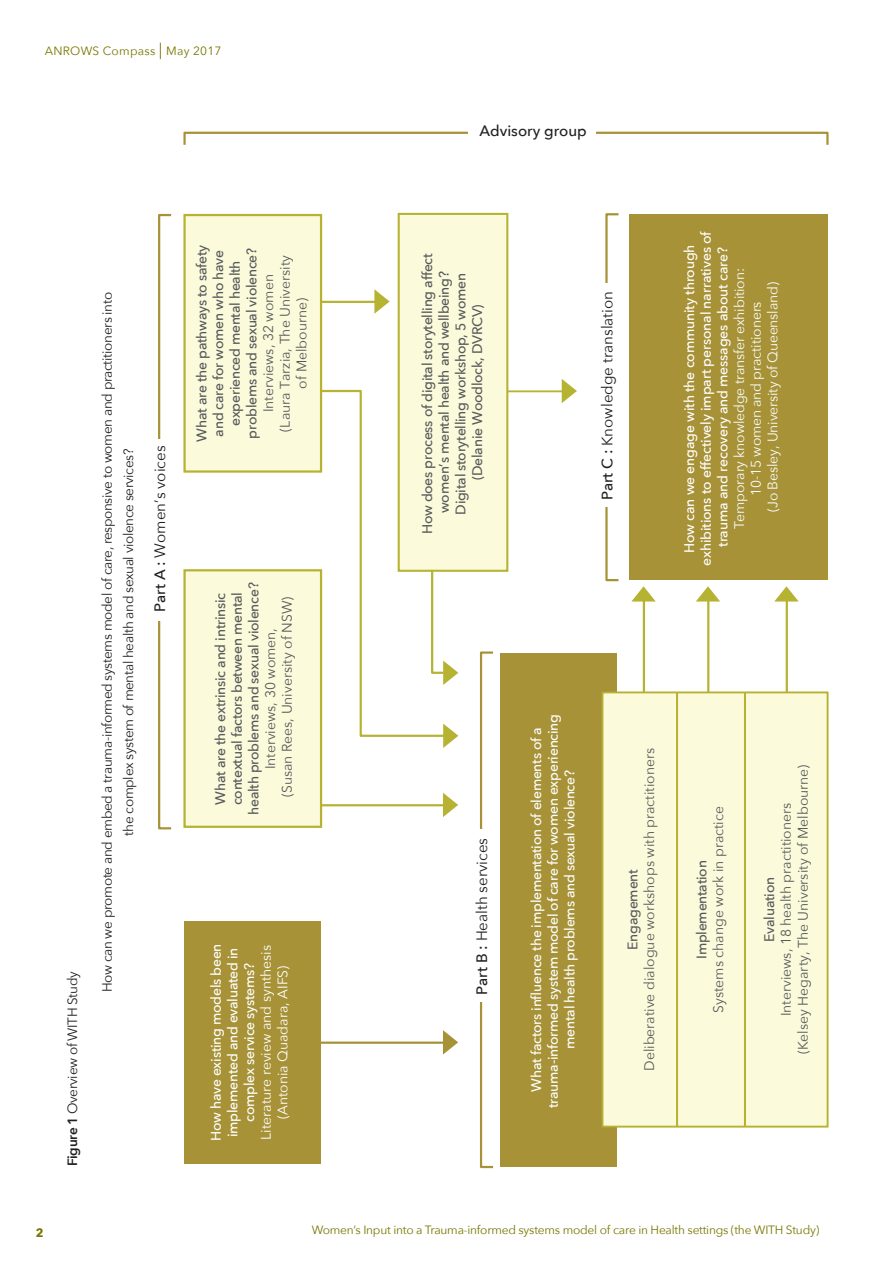
<style>
.page{position:relative;width:893px;height:1263px;background:#fff}
.page>*{position:absolute;margin:0;border:0;box-sizing:border-box;transform-origin:0 0}
.t1{font:15.15px "Avenir Next";color:#211e1e}
.t2{font:500 15.15px "Avenir Next";color:#211e1e}
.t3{font:500 13.95px/16.6px "Avenir Next";letter-spacing:-.015em;color:#58595b;text-align:center}
.t4{font:500 13.95px/16.6px "Avenir Next";letter-spacing:-.01em;color:#fff;text-align:center}
.t5{font:13.95px/16.6px "Avenir Next";color:#595a5c;text-align:center}
.t6{font:500 13.95px/16.6px "Avenir Next";letter-spacing:-.015em;color:#fdfefe;text-align:center}
.TABLE_HEAD{font:13.5px "Avenir Next";letter-spacing:-.025em;color:#231f20}
.t7{font:12px "Avenir Next";letter-spacing:-.02em;color:#797701}
.t8{font:12px "Avenir Next";letter-spacing:.02em;color:#797701}
.t9{font:700 12px "Avenir Next";color:#797701}
.s1{font-size:16.5px}
.s2{font-weight:600}
.s3{font-weight:500}
.s4{font-weight:400}
.s5{font-weight:400;color:#f9fcfe}
</style>
<div class="page">
<div style="left:185px;top:922px;width:136px;height:242px;background:#a79237"></div>
<div style="left:185px;top:570px;width:136px;height:257px;background:#fbfadb"></div>
<div style="left:183px;top:569px;width:139px;height:259px;border:2px solid #b6b333"></div>
<div style="left:399px;top:214px;width:108px;height:357px;background:#fbfadb"></div>
<div style="left:398px;top:213px;width:110px;height:359px;border:2px solid #b6b333"></div>
<div style="left:629px;top:214px;width:198px;height:366px;background:#a79237"></div>
<hr style="left:321px;top:1041px;width:130px;height:3px;background:#a79237">
<svg style="left:443px;top:1030px;width:15px;height:24px"></svg>
<div style="left:185px;top:215px;width:136px;height:256px;background:#fbfadb"></div>
<div style="left:183px;top:214px;width:139px;height:259px;border:2px solid #b6b333"></div>
<hr style="left:321px;top:804px;width:130px;height:2px;background:#b6b333">
<svg style="left:443px;top:793px;width:15px;height:24px"></svg>
<hr style="left:508px;top:390px;width:61px;height:2px;background:#b6b333">
<svg style="left:562px;top:379px;width:15px;height:24px"></svg>
<hr style="left:321px;top:301px;width:61px;height:2px;background:#b6b333">
<svg style="left:374px;top:289px;width:16px;height:25px"></svg>
<div style="left:501px;top:653px;width:116px;height:513px;background:#a79237"></div>
<hr style="left:643px;top:594px;width:2px;height:98px;background:#b6b333">
<svg style="left:632px;top:586px;width:24px;height:15px"></svg>
<hr style="left:707px;top:594px;width:2px;height:98px;background:#b6b333">
<svg style="left:696px;top:586px;width:24px;height:15px"></svg>
<hr style="left:786px;top:594px;width:2px;height:98px;background:#b6b333">
<svg style="left:774px;top:586px;width:24px;height:15px"></svg>
<svg style="left:319px;top:389px;width:139px;height:359px"></svg>
<div style="left:603px;top:692px;width:224px;height:434px;background:#fbfadb"></div>
<div style="left:602px;top:692px;width:226px;height:435px;border:2px solid #b6b333"></div>
<hr style="left:676px;top:692px;width:2px;height:434px;background:#b6b333">
<hr style="left:744px;top:692px;width:2px;height:434px;background:#b6b333">
<div style="left:183px;top:132px;width:646px;height:14px;border:2px solid #a79237"></div>
<div style="left:468px;top:118px;width:128px;height:29px;background:#fff"></div>
<div style="left:158px;top:214px;width:14px;height:615px;border:2px solid #a79237"></div>
<div style="left:144px;top:439px;width:30px;height:181px;background:#fff"></div>
<div style="left:480px;top:651px;width:14px;height:517px;border:2px solid #a79237"></div>
<div style="left:467px;top:829px;width:29px;height:173px;background:#fff"></div>
<p class="t8" style="left:45px;top:40px;width:178px">ANROWS Compass <span class="s1">|</span> May 2017</p>
<p class="TABLE_HEAD" style="left:61px;top:1166px;width:196px;rotate:-90deg"><span class="s2">Figure 1</span> Overview of WITH Study</p>
<p class="TABLE_HEAD" style="left:96px;top:992px;width:702px;rotate:-90deg">How can we promote and embed a trauma-informed systems model of care, responsive to women and practitioners into</p>
<p class="TABLE_HEAD" style="left:117px;top:835px;width:388px;rotate:-90deg">the complex system of mental health and sexual violence services?</p>
<p class="t1" style="left:147px;top:612px;width:168px;rotate:-90deg"><span class="s3">Part A :</span> Women’s voices</p>
<p class="t3" style="left:193px;top:442px;width:198px;rotate:-90deg">What are the pathways to safety and care for women who have experienced mental health problems and sexual violence?<br><span class="s4">Interviews, 32 women<br>(Laura Tarzia, The University<br>of Melbourne)</span></p>
<p class="t3" style="left:211px;top:815px;width:234px;rotate:-90deg">What are the extrinsic and intrinsic contextual factors between mental health problems and sexual violence?<br><span class="s4">Interviews, 30 women,<br>(Susan Rees, University of NSW)</span></p>
<p class="t4" style="left:207px;top:1141px;width:199px;rotate:-90deg">How have existing models been implemented and evaluated in complex service systems?<br><span class="s4">Literature review and synthesis (Antonia Quadara, AIFS)</span></p>
<p class="t2" style="left:479px;top:118px;width:109px">Advisory group</p>
<p class="t3" style="left:418px;top:534px;width:282px;rotate:-90deg">How does process of digital storytelling affect women’s mental health and wellbeing?<br>Digital storytelling workshop, 5 women (Delanie Woodlock, DVRCV)</p>
<p class="t1" style="left:594px;top:500px;width:211px;rotate:-90deg"><span class="s3">Part C :</span> Knowledge translation</p>
<p class="t4" style="left:680px;top:566px;width:337px;rotate:-90deg">How can we engage with the community through exhibitions to effectively impart personal narratives of trauma and recovery and messages about care?<br><span class="s5">Temporary knowledge transfer exhibition:<br>10-15 women and practitioners<br>(Jo Besley, University of Queensland)</span></p>
<p class="t1" style="left:469px;top:995px;width:158px;rotate:-90deg"><span class="s3">Part B :</span> Health services</p>
<p class="t6" style="left:527px;top:1108px;width:396px;rotate:-90deg">What factors influence the implementation of elements of a trauma-informed system model of care for women experiencing mental health problems and sexual violence?</p>
<p class="t5" style="left:624px;top:1071px;width:324px;rotate:-90deg"><span class="s3">Engagement<br></span>Deliberative dialogue workshops with practitioners</p>
<p class="t5" style="left:630px;top:1071px;width:324px;rotate:-90deg"><span class="s3">Engagement<br></span>Deliberative dialogue workshops with practitioners</p>
<p class="t5" style="left:693px;top:1013px;width:208px;rotate:-90deg"><span class="s3">Implementation<br></span>Systems change work in practice</p>
<p class="t5" style="left:760px;top:1054px;width:291px;rotate:-90deg"><span class="s3">Evaluation<br></span>Interviews, 18 health practitioners<br>(Kelsey Hegarty, The University of Melbourne)</p>
<p class="t9" style="left:36px;top:1223px;width:9px">2</p>
<p class="t7" style="left:312px;top:1219px;width:509px">Women’s Input into a Trauma-informed systems model of care in Health settings (the WITH Study)</p>
</div>
